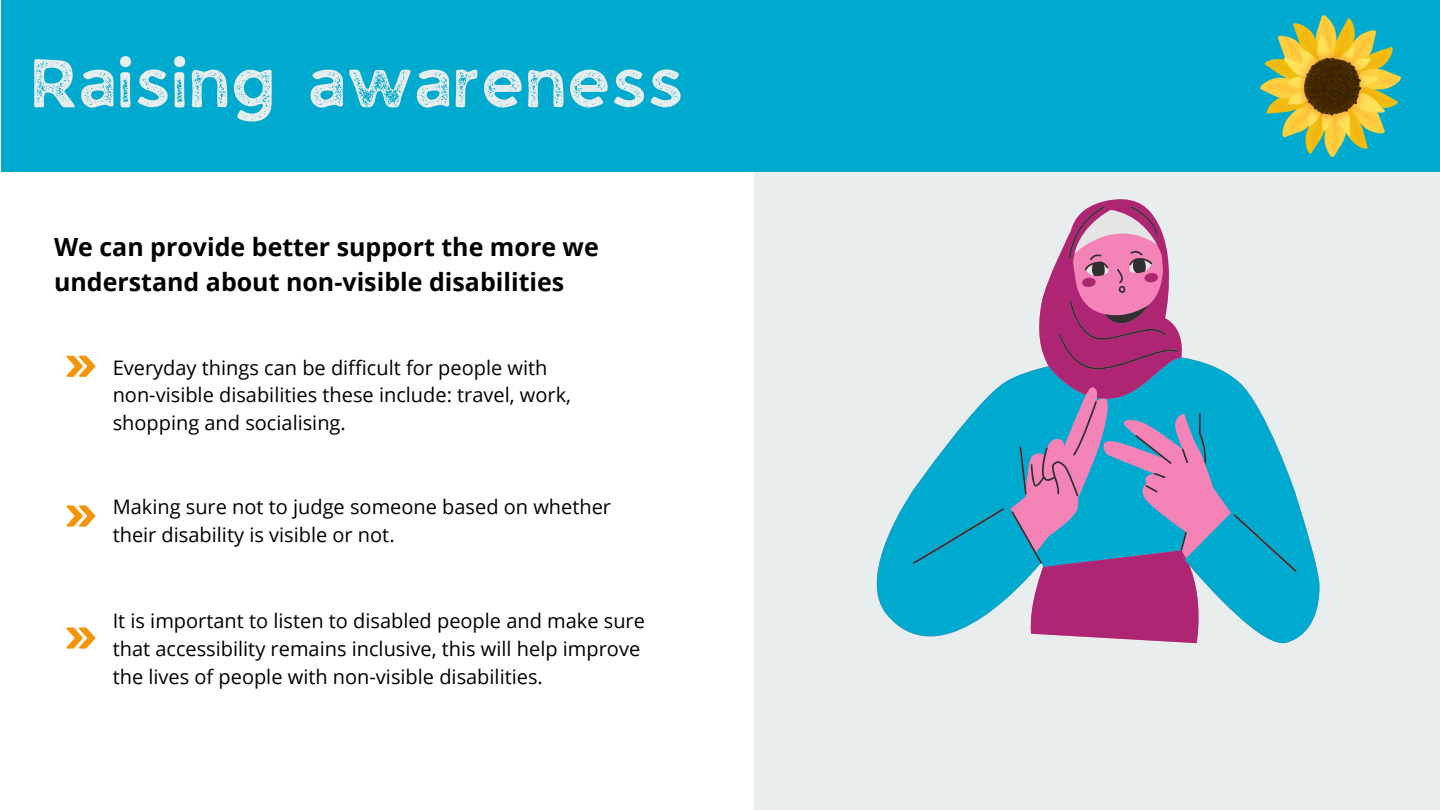
<style>
.page{position:relative;width:1440px;height:810px;background:#fff}
.page>*{position:absolute;margin:0;border:0;box-sizing:border-box;transform-origin:0 0}
.t1{font:65px "JA Jaya Giri Sans Rough";color:#e8edee}
.t2{font:700 25px/34.5px "Open Sans";color:#000}
.t3{font:20px/27.8px "Open Sans";color:#000}
</style>
<div class="page">
<div style="left:754px;top:156px;width:686px;height:654px;background:#e8edee"></div>
<div style="left:1px;top:0;width:1439px;height:171px;background:#00a9ce"></div>
<svg style="left:66px;top:356px;width:29px;height:21px"></svg>
<svg style="left:66px;top:505px;width:29px;height:21px"></svg>
<svg style="left:66px;top:627px;width:29px;height:21px"></svg>
<img style="left:1261px;top:15px;width:140px;height:141px">
<svg style="left:876px;top:490px;width:444px;height:154px;fill:#00a9ce"></svg>
<svg style="left:1028px;top:199px;width:176px;height:444px;fill:#ae2573"></svg>
<svg style="left:913px;top:206px;width:384px;height:366px"></svg>
<h1 class="t1" style="left:34px;top:56px;width:654px">Raising awareness</h1>
<p class="t2" style="left:54px;top:229px;width:546px">We can provide better support the more we understand about non-visible disabilities</p>
<p class="t3" style="left:113px;top:353px;width:460px">Everyday things can be difficult for people with non-visible disabilities these include: travel, work, shopping and socialising.</p>
<p class="t3" style="left:113px;top:492px;width:500px">Making sure not to judge someone based on whether their disability is visible or not.</p>
<p class="t3" style="left:113px;top:606px;width:534px">It is important to listen to disabled people and make sure that accessibility remains inclusive, this will help improve the lives of people with non-visible disabilities.</p>
</div>
